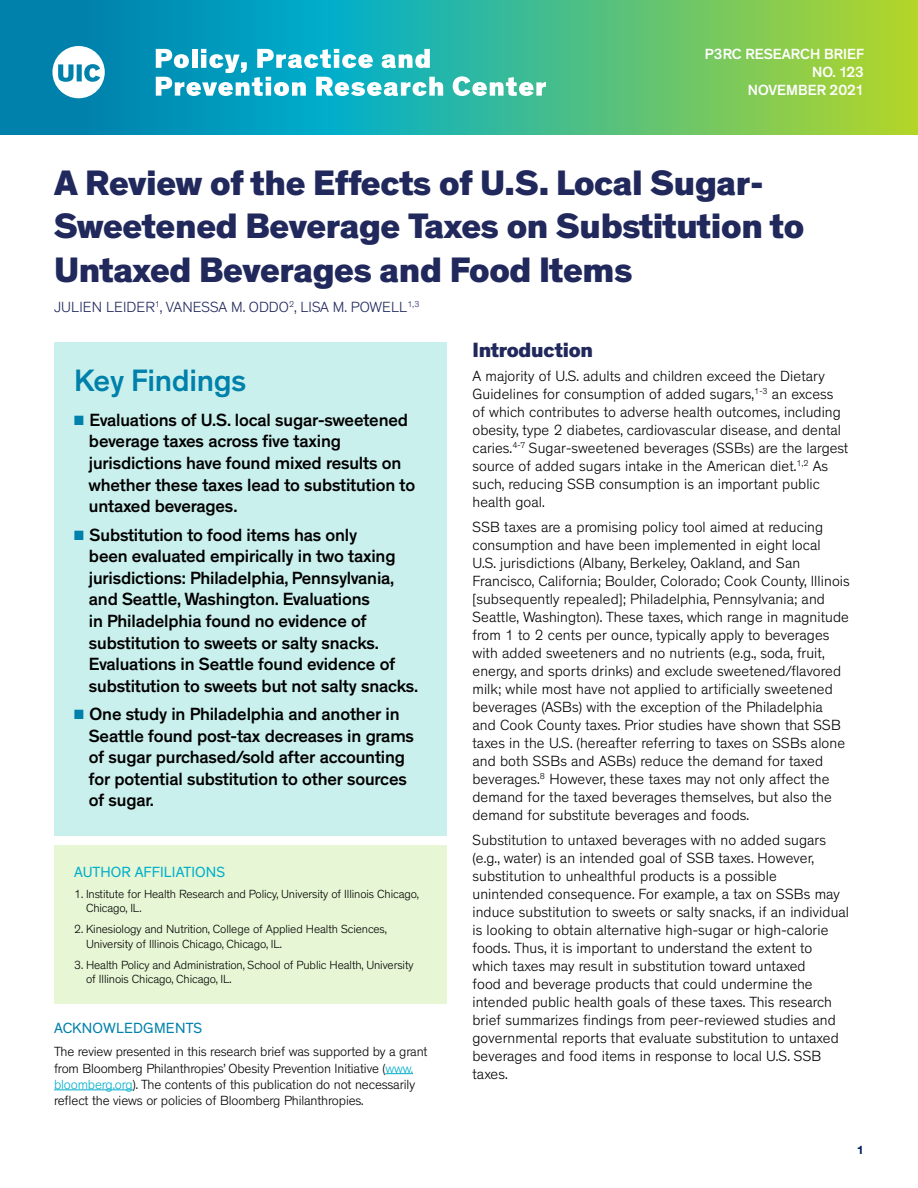
<style>
.page{position:relative;width:918px;height:1188px;background:#fff}
.page>*{position:absolute;margin:0;border:0;box-sizing:border-box;transform-origin:0 0}
.Document_Title{font:800 36px/43.2px "Theinhardt";letter-spacing:-.01em;color:#20285c}
.KEY_FINDINGS{font:500 31.5px "Theinhardt";letter-spacing:-.01em;color:#0081ab}
.Section_Title{font:800 21px "Theinhardt";letter-spacing:-.01em;color:#20285c}
.t1{font:500 18px/21.6px "Theinhardt";letter-spacing:-.01em;color:#000}
.t2{font:300 15px/18px "Theinhardt";letter-spacing:.005em;color:#000}
.Authors{font:300 15px "Theinhardt";letter-spacing:.005em;color:#20285c}
.Document_Title-2{font:500 15px "Theinhardt";color:#fff}
.Author_Affiliations{font:15px "Theinhardt";letter-spacing:.005em;color:#00aecb}
.References{font:15px "Theinhardt";letter-spacing:.015em;color:#0081ab}
.t3{font:300 13.5px/16.2px "Theinhardt";letter-spacing:-.01em;color:#000}
.Author_affiliations{font:300 12px/14.4px "Theinhardt";letter-spacing:-.01em;color:#000}
.t4{font:700 12px "Theinhardt";color:#032366}
.s1{color:#0081ab}
.s2{color:#00aecb}
</style>
<div class="page">
<svg style="left:0;top:0;width:918px;height:135px;background:#42b388"></svg>
<svg style="left:52px;top:46px;width:53px;height:52px"></svg>
<svg style="left:156px;top:49px;width:287px;height:47px"></svg>
<svg style="left:453px;top:76px;width:93px;height:20px"></svg>
<div style="left:54px;top:342px;width:392px;height:494px;background:#caf0ed"></div>
<div style="left:54px;top:846px;width:392px;height:158px;background:#e7f7d5"></div>
<svg style="left:386px;top:1073px;width:27px;height:1px"></svg>
<hr style="left:54px;top:1089px;width:79px;height:1px;background:#00aecb">
<h1 class="Document_Title-2" style="left:705px;top:45px;width:160px">P3RC RESEARCH BRIEF</h1>
<h1 class="Document_Title-2" style="left:812px;top:63px;width:53px">NO. 123</h1>
<h1 class="Document_Title-2" style="left:748px;top:81px;width:118px">NOVEMBER 2021</h1>
<h1 class="Document_Title" style="left:54px;top:163px;width:752px">A Review of the Effects of U.S. Local Sugar-<br>Sweetened Beverage Taxes on Substitution to<br>Untaxed Beverages and Food Items</h1>
<p class="Authors" style="left:54px;top:298px;width:367px">JULIEN LEIDER<sup>1</sup>, VANESSA M. ODDO<sup>2</sup>, LISA M. POWELL<sup>1,3</sup></p>
<p class="KEY_FINDINGS" style="left:74px;top:361px;width:174px">Key Findings</p>
<p class="t1" style="left:89px;top:409px;width:328px;text-indent:-15px"><span class="s1">■</span> Evaluations of U.S. local sugar-sweetened beverage taxes across five taxing jurisdictions have found mixed results on whether these taxes lead to substitution to untaxed beverages.</p>
<p class="t1" style="left:89px;top:524px;width:331px;text-indent:-15px"><span class="s1">■</span> Substitution to food items has only<br>been evaluated empirically in two taxing jurisdictions: Philadelphia, Pennsylvania, and Seattle, Washington. Evaluations<br>in Philadelphia found no evidence of substitution to sweets or salty snacks.<br>Evaluations in Seattle found evidence of substitution to sweets but not salty snacks.</p>
<p class="t1" style="left:89px;top:703px;width:327px;text-indent:-15px"><span class="s1">■</span> One study in Philadelphia and another in Seattle found post-tax decreases in grams of sugar purchased/sold after accounting for potential substitution to other sources of sugar.</p>
<p class="Author_Affiliations" style="left:74px;top:863px;width:152px">AUTHOR AFFILIATIONS</p>
<p class="Author_affiliations" style="left:86px;top:887px;width:334px;text-indent:-12px">1. Institute for Health Research and Policy, University of Illinois Chicago,<br>Chicago, IL.</p>
<p class="Author_affiliations" style="left:86px;top:922px;width:302px;text-indent:-12px">2. Kinesiology and Nutrition, College of Applied Health Sciences,<br>University of Illinois Chicago, Chicago, IL.</p>
<p class="Author_affiliations" style="left:86px;top:958px;width:329px;text-indent:-12px">3. Health Policy and Administration, School of Public Health, University of Illinois Chicago, Chicago, IL.</p>
<p class="References" style="left:54px;top:1020px;width:150px">ACKNOWLEDGMENTS</p>
<p class="t3" style="left:54px;top:1044px;width:375px">The review presented in this research brief was supported by a grant from Bloomberg Philanthropies’ Obesity Prevention Initiative (<span class="s2">www. bloomberg.org</span>). The contents of this publication do not necessarily reflect the views or policies of Bloomberg Philanthropies.</p>
<p class="Section_Title" style="left:472px;top:336px;width:122px">Introduction</p>
<p class="t2" style="left:472px;top:367px;width:377px">A majority of U.S. adults and children exceed the Dietary Guidelines for consumption of added sugars,<sup>1-3</sup> an excess of which contributes to adverse health outcomes, including obesity, type 2 diabetes, cardiovascular disease, and dental caries.<sup>4-7</sup> Sugar-sweetened beverages (SSBs) are the largest source of added sugars intake in the American diet.<sup>1,2</sup> As such, reducing SSB consumption is an important public health goal.</p>
<p class="t2" style="left:472px;top:518px;width:379px">SSB taxes are a promising policy tool aimed at reducing consumption and have been implemented in eight local<br>U.S. jurisdictions (Albany, Berkeley, Oakland, and San Francisco, California; Boulder, Colorado; Cook County, Illinois [subsequently repealed]; Philadelphia, Pennsylvania; and Seattle, Washington). These taxes, which range in magnitude from 1 to 2 cents per ounce, typically apply to beverages with added sweeteners and no nutrients (e.g., soda, fruit, energy, and sports drinks) and exclude sweetened/flavored milk; while most have not applied to artificially sweetened beverages (ASBs) with the exception of the Philadelphia and Cook County taxes. Prior studies have shown that SSB taxes in the U.S. (hereafter referring to taxes on SSBs alone and both SSBs and ASBs) reduce the demand for taxed beverages.<sup>8</sup> However, these taxes may not only affect the demand for the taxed beverages themselves, but also the demand for substitute beverages and foods.</p>
<p class="t2" style="left:472px;top:831px;width:378px">Substitution to untaxed beverages with no added sugars (e.g., water) is an intended goal of SSB taxes. However, substitution to unhealthful products is a possible unintended consequence. For example, a tax on SSBs may induce substitution to sweets or salty snacks, if an individual is looking to obtain alternative high-sugar or high-calorie foods. Thus, it is important to understand the extent to which taxes may result in substitution toward untaxed<br>food and beverage products that could undermine the intended public health goals of these taxes. This research brief summarizes findings from peer-reviewed studies and governmental reports that evaluate substitution to untaxed beverages and food items in response to local U.S. SSB taxes.</p>
<p class="t4" style="left:857px;top:1143px;width:9px">1</p>
</div>
